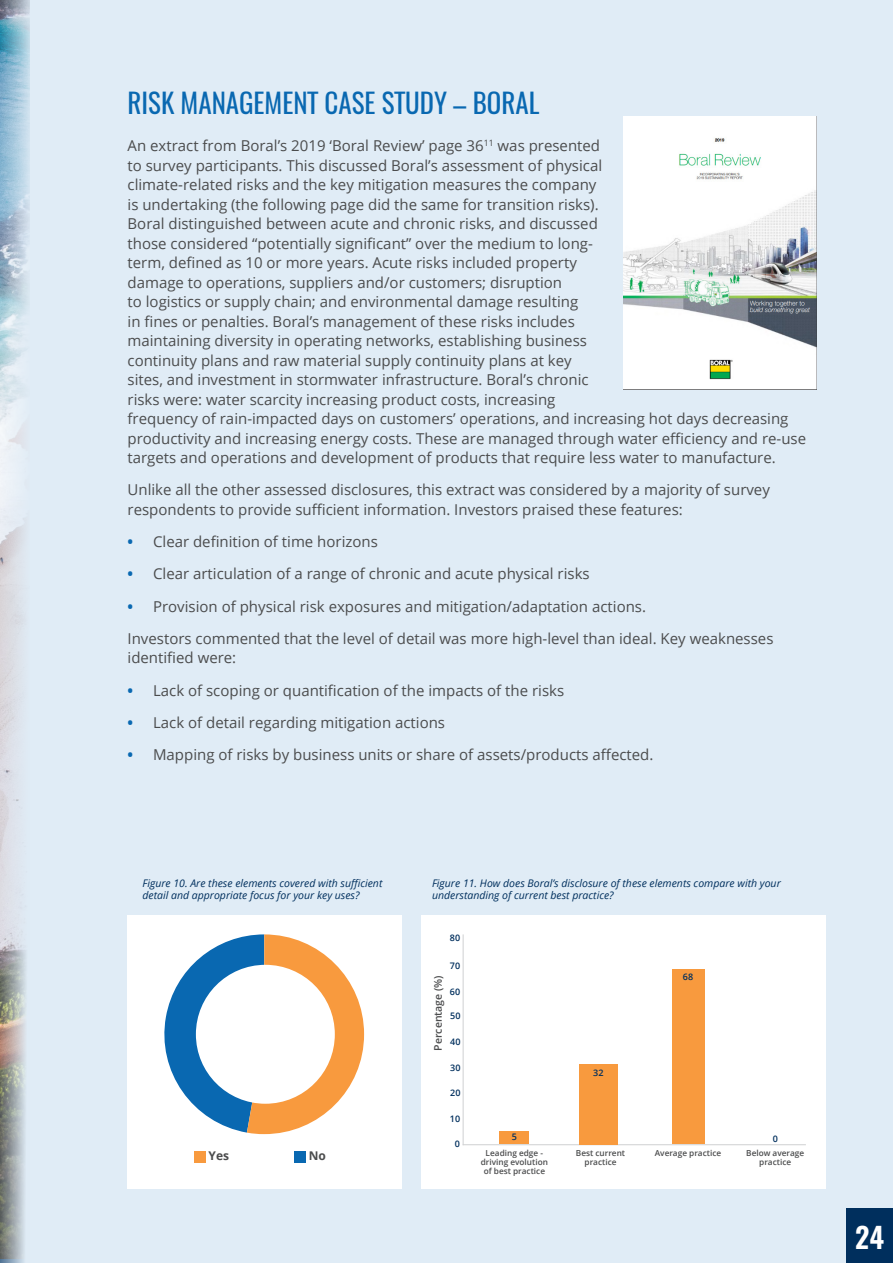
<style>
.page{position:relative;width:893px;height:1263px;background:#e0ecf6}
.page>*{position:absolute;margin:0;border:0;box-sizing:border-box;transform-origin:0 0}
._2nd_title{font:600 28.5px "Oswald";color:#fff}
._2nd_title-2{font:27px "Oswald";color:#0968b1}
.t1{font:15px/19.5px "Open Sans";color:#4b4c4d}
.sub_sub_sub_title{font:700 12px "Open Sans";color:#4b4c4d}
.t2{font:italic 10.5px/12px "Open Sans";color:#002f5d}
.sub_sub_sub_title-2{font:600 10.5px "Open Sans";color:#4b4c4d}
.sub_sub_sub_title-3{font:600 9px "Open Sans";color:#002f5d}
.sub_sub_sub_title-4{font:600 8.25px/9px "Open Sans";color:#4b4c4d;text-align:center}
.s1{font-weight:700;color:#0968b1}
</style>
<div class="page">
<img style="left:0;top:0;width:30px;height:1259px">
<div style="left:421px;top:915px;width:404px;height:273px;background:#fff"></div>
<div style="left:846px;top:1209px;width:47px;height:54px;background:#002f5d"></div>
<img style="left:624px;top:117px;width:193px;height:272px">
<hr style="left:463px;top:1144px;width:343px;height:1px;background:#cfd0d2">
<div style="left:499px;top:1131px;width:30px;height:13px;background:#f89a3e"></div>
<div style="left:672px;top:969px;width:32px;height:175px;background:#f89a3e"></div>
<div style="left:579px;top:1064px;width:38px;height:80px;background:#f89a3e"></div>
<div style="left:128px;top:915px;width:274px;height:273px;background:#fff"></div>
<div style="left:294px;top:1151px;width:12px;height:11px;background:#0968b1"></div>
<div style="left:194px;top:1151px;width:11px;height:11px;background:#f89a3e"></div>
<svg style="left:164px;top:934px;width:200px;height:200px"></svg>
<div style="left:196px;top:965px;width:139px;height:139px;background:#fff;border-radius:50%"></div>
<hr style="left:463px;top:934px;width:1px;height:211px;background:#cfd0d2">
<p class="_2nd_title-2" style="left:128px;top:85px;width:413px">RISK MANAGEMENT CASE STUDY – BORAL</p>
<p class="t1" style="left:128px;top:135px;width:680px">An extract from Boral’s 2019 ‘Boral Review’ page 36<sup>11</sup> was presented<br>to survey participants. This discussed Boral’s assessment of physical<br>climate-related risks and the key mitigation measures the company<br>is undertaking (the following page did the same for transition risks).<br>Boral distinguished between acute and chronic risks, and discussed<br>those considered “potentially significant” over the medium to long-<br>term, defined as 10 or more years. Acute risks included property<br>damage to operations, suppliers and/or customers; disruption<br>to logistics or supply chain; and environmental damage resulting<br>in fines or penalties. Boral’s management of these risks includes<br>maintaining diversity in operating networks, establishing business<br>continuity plans and raw material supply continuity plans at key<br>sites, and investment in stormwater infrastructure. Boral’s chronic<br>risks were: water scarcity increasing product costs, increasing<br>frequency of rain-impacted days on customers’ operations, and increasing hot days decreasing productivity and increasing energy costs. These are managed through water efficiency and re-use targets and operations and development of products that require less water to manufacture.</p>
<p class="t1" style="left:128px;top:480px;width:644px">Unlike all the other assessed disclosures, this extract was considered by a majority of survey respondents to provide sufficient information. Investors praised these features:</p>
<p class="t1" style="left:128px;top:531px;width:252px"><span class="s1">•</span> Clear definition of time horizons</p>
<p class="t1" style="left:128px;top:564px;width:464px"><span class="s1">•</span> Clear articulation of a range of chronic and acute physical risks</p>
<p class="t1" style="left:128px;top:596px;width:520px"><span class="s1">•</span> Provision of physical risk exposures and mitigation/adaptation actions.</p>
<p class="t1" style="left:128px;top:628px;width:647px">Investors commented that the level of detail was more high-level than ideal. Key weaknesses identified were:</p>
<p class="t1" style="left:128px;top:680px;width:438px"><span class="s1">•</span> Lack of scoping or quantification of the impacts of the risks</p>
<p class="t1" style="left:128px;top:712px;width:319px"><span class="s1">•</span> Lack of detail regarding mitigation actions</p>
<p class="t1" style="left:128px;top:744px;width:527px"><span class="s1">•</span> Mapping of risks by business units or share of assets/products affected.</p>
<p class="t2" style="left:142px;top:877px;width:241px">Figure 10. Are these elements covered with sufficient detail and appropriate focus for your key uses?</p>
<p class="sub_sub_sub_title" style="left:209px;top:1147px;width:22px">Yes</p>
<p class="sub_sub_sub_title" style="left:309px;top:1147px;width:19px">No</p>
<p class="t2" style="left:432px;top:877px;width:350px">Figure 11. How does Boral’s disclosure of these elements compare with your understanding of current best practice?</p>
<p class="sub_sub_sub_title-3" style="left:450px;top:932px;width:12px">80</p>
<p class="sub_sub_sub_title-3" style="left:450px;top:959px;width:12px">70</p>
<p class="sub_sub_sub_title-3" style="left:450px;top:985px;width:12px">60</p>
<p class="sub_sub_sub_title-3" style="left:450px;top:1009px;width:12px">50</p>
<p class="sub_sub_sub_title-3" style="left:450px;top:1035px;width:12px">40</p>
<p class="sub_sub_sub_title-3" style="left:450px;top:1061px;width:12px">30</p>
<p class="sub_sub_sub_title-3" style="left:450px;top:1086px;width:12px">20</p>
<p class="sub_sub_sub_title-3" style="left:450px;top:1112px;width:12px">10</p>
<p class="sub_sub_sub_title-3" style="left:455px;top:1138px;width:7px">0</p>
<p class="sub_sub_sub_title-2" style="left:431px;top:1051px;width:77px;rotate:-90deg">Percentage (%)</p>
<p class="sub_sub_sub_title-3" style="left:593px;top:1066px;width:12px">32</p>
<p class="sub_sub_sub_title-3" style="left:683px;top:970px;width:12px">68</p>
<p class="sub_sub_sub_title-3" style="left:512px;top:1130px;width:7px">5</p>
<p class="sub_sub_sub_title-3" style="left:773px;top:1132px;width:7px">0</p>
<p class="sub_sub_sub_title-4" style="left:481px;top:1148px;width:69px">Leading edge - driving evolution of best practice</p>
<p class="sub_sub_sub_title-4" style="left:576px;top:1148px;width:51px">Best current</p>
<p class="sub_sub_sub_title-4" style="left:655px;top:1148px;width:68px">Average practice</p>
<p class="sub_sub_sub_title-4" style="left:585px;top:1157px;width:33px">practice</p>
<p class="sub_sub_sub_title-4" style="left:746px;top:1148px;width:60px">Below average practice</p>
<p class="_2nd_title" style="left:855px;top:1218px;width:31px">24</p>
</div>
